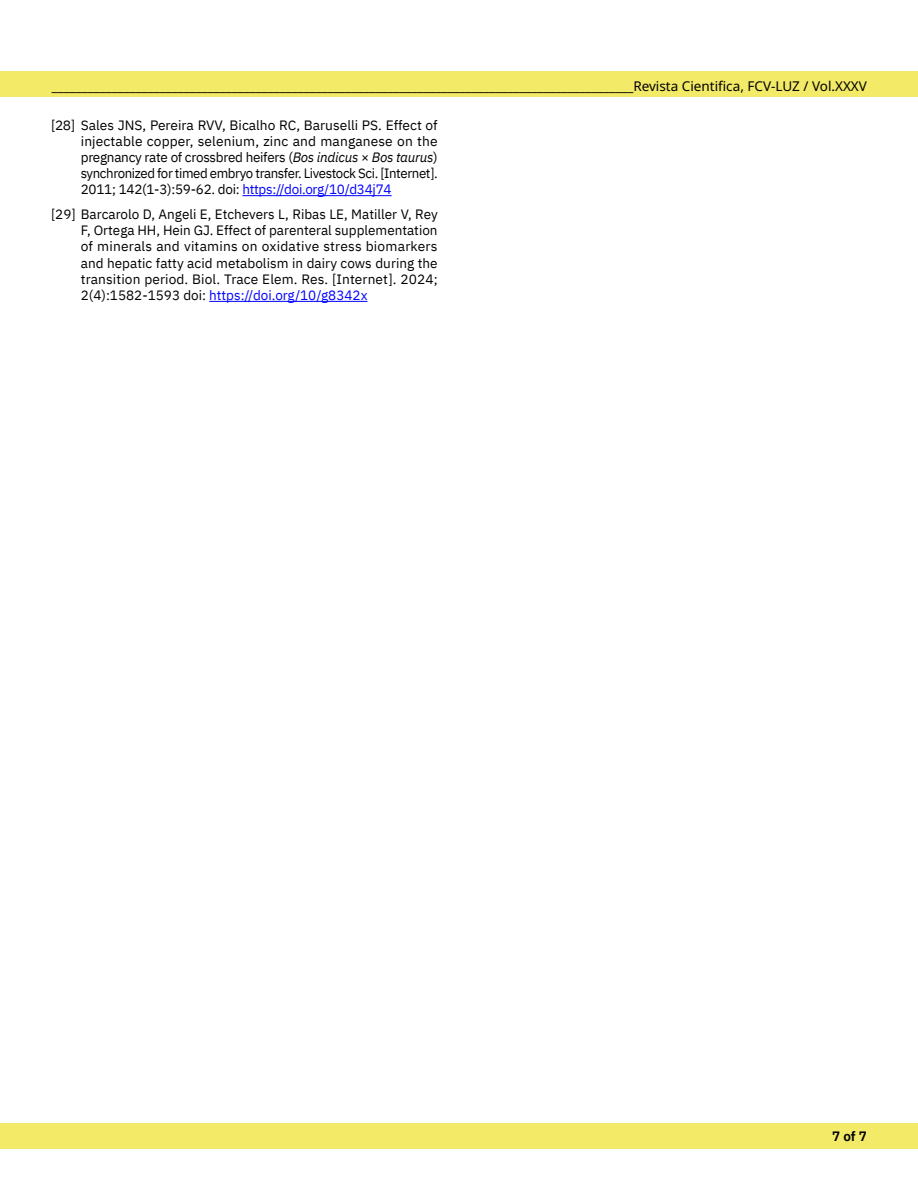
<style>
.page{position:relative;width:918px;height:1188px;background:#fff}
.page>*{position:absolute;margin:0;border:0;box-sizing:border-box;transform-origin:0 0}
.t1{font:13.5px/16.2px "IBM Plex Sans";letter-spacing:-.02em;color:#000;text-align:justify}
.t2{font:13.5px "Noto Sans";color:#000}
.t3{font:600 13.5px "IBM Plex Sans";color:#000}
.s1{font-style:italic}
.s2{color:#00f}
</style>
<div class="page">
<div style="left:0;top:71px;width:918px;height:26px;background:#f3ea67"></div>
<div style="left:0;top:1123px;width:918px;height:25px;background:#f3ea67"></div>
<hr style="left:242px;top:195px;width:150px;height:1px;background:#00f">
<hr style="left:209px;top:301px;width:159px;height:1px;background:#00f">
<p class="t2" style="left:52px;top:79px;width:817px">_________________________________________________________________________________________________Revista Cientifica, FCV-LUZ / Vol.XXXV</p>
<p class="t1" style="left:81px;top:116px;width:359px;text-indent:-30px">[28] Sales JNS, Pereira RVV, Bicalho RC, Baruselli PS. Effect of injectable copper, selenium, zinc and manganese on the pregnancy rate of crossbred heifers (<span class="s1">Bos indicus</span> × <span class="s1">Bos taurus</span>) synchronized for timed embryo transfer. Livestock Sci. [Internet].<br>2011; 142(1-3):59-62. doi: <span class="s2">https://doi.org/10/d34j74</span></p>
<p class="t1" style="left:81px;top:205px;width:359px;text-indent:-30px">[29] Barcarolo D, Angeli E, Etchevers L, Ribas LE, Matiller V, Rey F, Ortega HH, Hein GJ. Effect of parenteral supplementation of minerals and vitamins on oxidative stress biomarkers and hepatic fatty acid metabolism in dairy cows during the transition period. Biol. Trace Elem. Res. [Internet]. 2024; 2(4):1582-1593 doi: <span class="s2">https://doi.org/10/g8342x</span></p>
<p class="t3" style="left:832px;top:1126px;width:36px">7 of 7</p>
</div>
